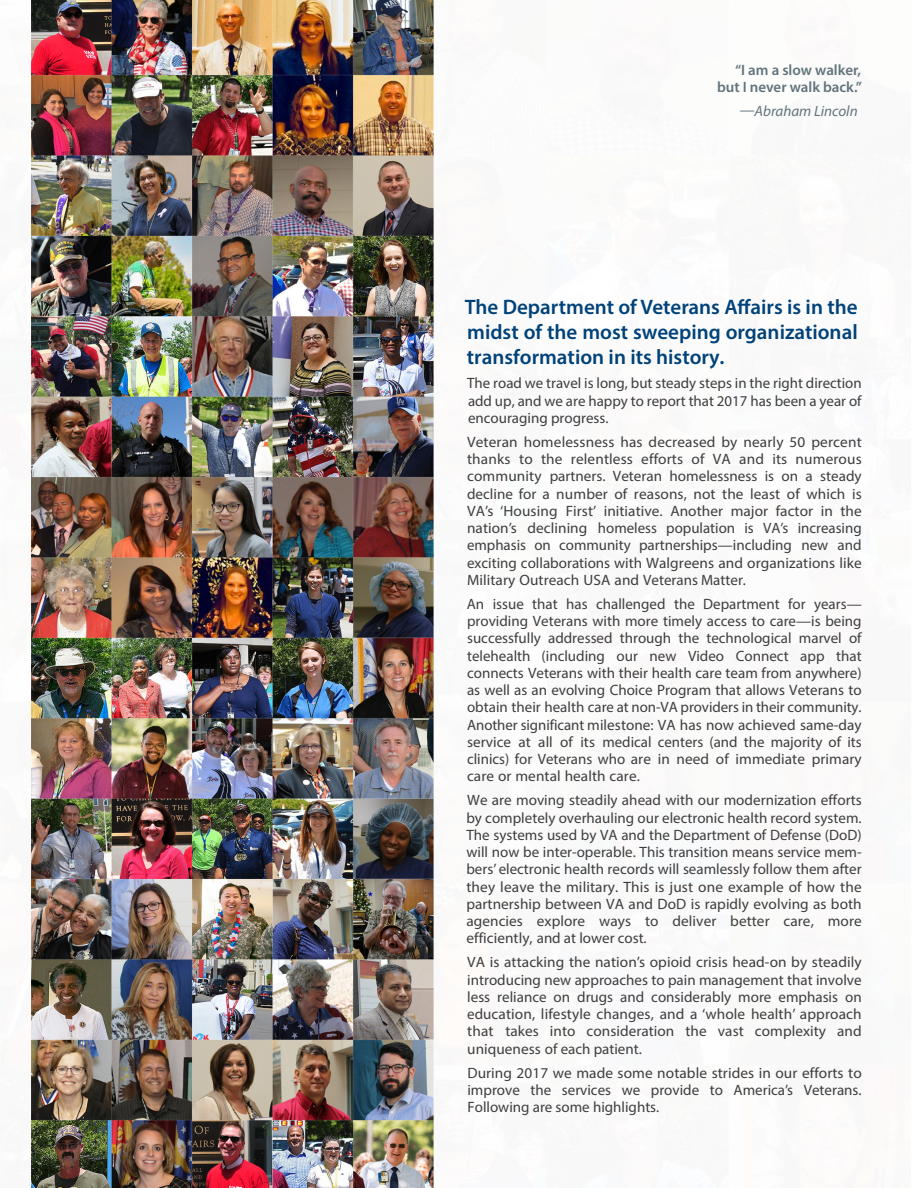
<style>
.page{position:relative;width:913px;height:1188px;background:#fff}
.page>*{position:absolute;margin:0;border:0;box-sizing:border-box;transform-origin:0 0}
.Body_Text{font:600 21px/25.2px "Myriad Pro";color:#004279;text-align:justify}
.Body_Text-2{font:15px/17.2px "Myriad Pro";letter-spacing:.005em;color:#3e3e3f;text-align:justify}
.Body_Text-3{font:600 15px/17.2px "Myriad Pro";color:#61737c;text-align:right}
.Body_Text-4{font:italic 15px "Myriad Pro";color:#61737c}
</style>
<div class="page">
<img style="left:32px;top:0;width:402px;height:1188px">
<hr style="left:0;top:714px;width:1px;height:39px;background:#588527">
<p class="Body_Text-3" style="left:717px;top:61px;width:146px">“I am a slow walker, but I never walk back.”</p>
<p class="Body_Text-4" style="left:739px;top:102px;width:120px">—Abraham Lincoln</p>
<p class="Body_Text" style="left:464px;top:294px;width:394px">The Department of Veterans Affairs is in the midst of the most sweeping organizational transformation in its history.</p>
<p class="Body_Text-2" style="left:467px;top:375px;width:396px">The road we travel is long, but steady steps in the right direction add up, and we are happy to report that 2017 has been a year of encouraging progress.</p>
<p class="Body_Text-2" style="left:467px;top:433px;width:396px">Veteran homelessness has decreased by nearly 50 percent thanks to the relentless efforts of VA and its numerous community partners. Veteran homelessness is on a steady decline for a number of reasons, not the least of which is VA’s ‘Housing First’ initiative. Another major factor in the nation’s declining homeless population is VA’s increasing emphasis on community partnerships—including new and exciting collaborations with Walgreens and organizations like Military Outreach USA and Veterans Matter.</p>
<p class="Body_Text-2" style="left:467px;top:595px;width:396px">An issue that has challenged the Department for years— providing Veterans with more timely access to care—is being successfully addressed through the technological marvel of telehealth (including our new Video Connect app that connects Veterans with their health care team from anywhere) as well as an evolving Choice Program that allows Veterans to obtain their health care at non-VA providers in their community.<br>Another significant milestone: VA has now achieved same-day service at all of its medical centers (and the majority of its clinics) for Veterans who are in need of immediate primary care or mental health care.</p>
<p class="Body_Text-2" style="left:466px;top:792px;width:397px">We are moving steadily ahead with our modernization efforts by completely overhauling our electronic health record system.<br>The systems used by VA and the Department of Defense (DoD) will now be inter-operable. This transition means service mem&shy;bers’ electronic health records will seamlessly follow them after they leave the military. This is just one example of how the partnership between VA and DoD is rapidly evolving as both agencies explore ways to deliver better care, more efficiently, and at lower cost.</p>
<p class="Body_Text-2" style="left:467px;top:954px;width:396px">VA is attacking the nation’s opioid crisis head-on by steadily introducing new approaches to pain management that involve less reliance on drugs and considerably more emphasis on education, lifestyle changes, and a ‘whole health’ approach that takes into consideration the vast complexity and uniqueness of each patient.</p>
<p class="Body_Text-2" style="left:467px;top:1064px;width:396px">During 2017 we made some notable strides in our efforts to improve the services we provide to America’s Veterans.<br>Following are some highlights.</p>
</div>
